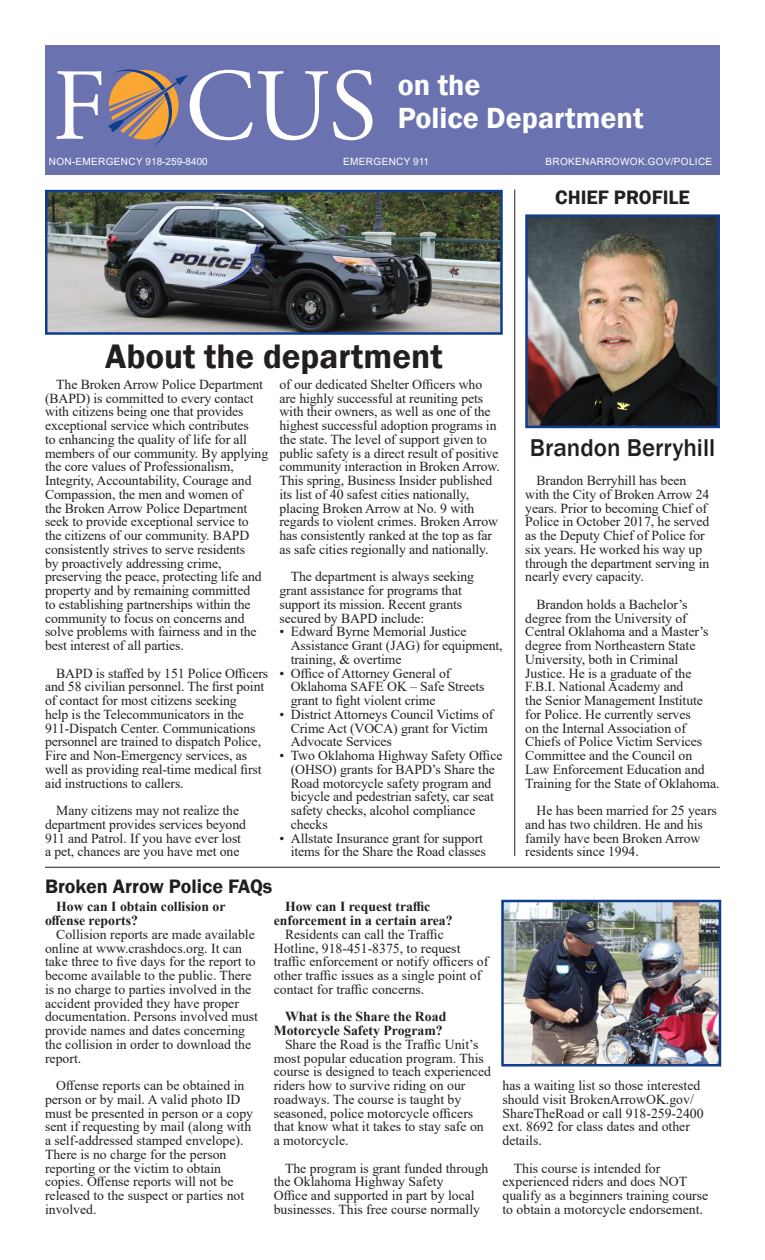
<style>
.page{position:relative;width:765px;height:1260px;background:#fff}
.page>*{position:absolute;margin:0;border:0;box-sizing:border-box;transform-origin:0 0}
.Franklin_Gothic_Head{font:600 35px "Franklin Gothic";color:#231f20}
.Franklin_Gothic_Head-2{font:600 30px/33.8px "Franklin Gothic";color:#fff}
.Franklin_Gothic_Head-3{font:500 25px "Franklin Gothic";color:#231f20}
.Franklin_Gothic_Head-4{font:600 20px "Franklin Gothic";color:#231f20}
.Body_Text{font:13.75px/13.8px "Times New Roman";letter-spacing:-.005em;color:#231f20}
.Body_Text-2{font:700 13.75px/13.8px "Times New Roman";color:#231f20}
.t1{font:10px "Arial";letter-spacing:.035em;color:#fff}
</style>
<div class="page">
<div style="left:45px;top:45px;width:675px;height:129px;background:#6a73b0"></div>
<svg style="left:56px;top:70px;width:317px;height:76px"></svg>
<img style="left:528px;top:217px;width:189px;height:208px">
<div style="left:525px;top:214px;width:195px;height:214px;border:2px solid #103d8c"></div>
<hr style="left:45px;top:867px;width:675px;height:1px;background:#231f20">
<img style="left:48px;top:193px;width:452px;height:139px">
<div style="left:45px;top:190px;width:458px;height:145px;border:2px solid #103d8c"></div>
<hr style="left:514px;top:190px;width:1px;height:666px;background:#231f20">
<img style="left:504px;top:903px;width:214px;height:160px">
<div style="left:501px;top:900px;width:220px;height:166px;border:2px solid #103d8c"></div>
<p class="Franklin_Gothic_Head-2" style="left:398px;top:68px;width:247px">on the<br>Police Department</p>
<p class="t1" style="left:49px;top:155px;width:160px">NON-EMERGENCY 918-259-8400</p>
<p class="t1" style="left:343px;top:155px;width:87px">EMERGENCY 911</p>
<p class="t1" style="left:545px;top:155px;width:168px">BROKENARROWOK.GOV/POLICE</p>
<p class="Franklin_Gothic_Head-4" style="left:555px;top:185px;width:136px">CHIEF PROFILE</p>
<p class="Franklin_Gothic_Head" style="left:105px;top:335px;width:339px">About the department</p>
<p class="Body_Text" style="left:45px;top:377px;width:225px;text-indent:11px">The Broken Arrow Police Department (BAPD) is committed to every contact with citizens being one that provides exceptional service which contributes<br>to enhancing the quality of life for all members of our community. By applying the core values of Professionalism, Integrity, Accountability, Courage and Compassion, the men and women of<br>the Broken Arrow Police Department seek to provide exceptional service to the citizens of our community. BAPD consistently strives to serve residents<br>by proactively addressing crime, preserving the peace, protecting life and property and by remaining committed<br>to establishing partnerships within the community to focus on concerns and solve problems with fairness and in the best interest of all parties.</p>
<p class="Body_Text" style="left:45px;top:666px;width:225px;text-indent:11px">BAPD is staffed by 151 Police Officers and 58 civilian personnel. The first point of contact for most citizens seeking<br>help is the Telecommunicators in the 911-Dispatch Center. Communications personnel are trained to dispatch Police, Fire and Non-Emergency services, as well as providing real-time medical first aid instructions to callers.</p>
<p class="Body_Text" style="left:45px;top:803px;width:203px;text-align:center">Many citizens may not realize the department provides services beyond 911 and Patrol. If you have ever lost a pet, chances are you have met one</p>
<p class="Body_Text" style="left:280px;top:377px;width:222px">of our dedicated Shelter Officers who are highly successful at reuniting pets with their owners, as well as one of the highest successful adoption programs in the state. The level of support given to public safety is a direct result of positive community interaction in Broken Arrow.<br>This spring, Business Insider published its list of 40 safest cities nationally, placing Broken Arrow at No. 9 with regards to violent crimes. Broken Arrow has consistently ranked at the top as far as safe cities regionally and nationally.</p>
<p class="Body_Text" style="left:280px;top:569px;width:196px;text-indent:11px">The department is always seeking grant assistance for programs that support its mission. Recent grants secured by BAPD include:</p>
<p class="Body_Text" style="left:291px;top:624px;width:214px;text-indent:-11px">• Edward Byrne Memorial Justice<br>Assistance Grant (JAG) for equipment, training, &amp; overtime</p>
<p class="Body_Text" style="left:291px;top:666px;width:195px;text-indent:-11px">• Office of Attorney General of<br>Oklahoma SAFE OK – Safe Streets grant to fight violent crime</p>
<p class="Body_Text" style="left:291px;top:707px;width:204px;text-indent:-11px">• District Attorneys Council Victims of<br>Crime Act (VOCA) grant for Victim<br>Advocate Services</p>
<p class="Body_Text" style="left:291px;top:748px;width:213px;text-indent:-11px">• Two Oklahoma Highway Safety Office (OHSO) grants for BAPD’s Share the<br>Road motorcycle safety program and bicycle and pedestrian safety, car seat safety checks, alcohol compliance checks</p>
<p class="Body_Text" style="left:280px;top:831px;width:208px;text-align:right">• Allstate Insurance grant for support items for the Share the Road classes</p>
<p class="Franklin_Gothic_Head-4" style="left:45px;top:874px;width:229px">Broken Arrow Police FAQs</p>
<p class="Franklin_Gothic_Head-3" style="left:530px;top:432px;width:187px">Brandon Berryhill</p>
<p class="Body_Text" style="left:525px;top:473px;width:186px;text-indent:11px">Brandon Berryhill has been with the City of Broken Arrow 24 years. Prior to becoming Chief of<br>Police in October 2017, he served as the Deputy Chief of Police for six years. He worked his way up through the department serving in nearly every capacity.</p>
<p class="Body_Text" style="left:525px;top:597px;width:196px;text-indent:11px">Brandon holds a Bachelor’s degree from the University of<br>Central Oklahoma and a Master’s degree from Northeastern State<br>University, both in Criminal<br>Justice. He is a graduate of the<br>F.B.I. National Academy and<br>the Senior Management Institute for Police. He currently serves<br>on the Internal Association of<br>Chiefs of Police Victim Services<br>Committee and the Council on<br>Law Enforcement Education and<br>Training for the State of Oklahoma.</p>
<p class="Body_Text" style="left:525px;top:803px;width:193px;text-indent:11px">He has been married for 25 years and has two children. He and his family have been Broken Arrow residents since 1994.</p>
<p class="Body_Text-2" style="left:45px;top:899px;width:182px;text-indent:11px">How can I obtain collision or offense reports?</p>
<p class="Body_Text" style="left:45px;top:927px;width:215px;text-indent:11px">Collision reports are made available online at www.crashdocs.org. It can take three to five days for the report to become available to the public. There is no charge to parties involved in the accident provided they have proper documentation. Persons involved must provide names and dates concerning the collision in order to download the report.</p>
<p class="Body_Text" style="left:45px;top:1078px;width:210px;text-indent:11px">Offense reports can be obtained in person or by mail. A valid photo ID must be presented in person or a copy sent if requesting by mail (along with a self-addressed stamped envelope).<br>There is no charge for the person reporting or the victim to obtain copies. Offense reports will not be released to the suspect or parties not involved.</p>
<p class="Body_Text-2" style="left:274px;top:899px;width:180px;text-indent:11px">How can I request traffic enforcement in a certain area?</p>
<p class="Body_Text" style="left:274px;top:927px;width:216px;text-indent:11px">Residents can call the Traffic Hotline, 918-451-8375, to request traffic enforcement or notify officers of other traffic issues as a single point of contact for traffic concerns.</p>
<p class="Body_Text-2" style="left:274px;top:1009px;width:174px;text-align:right">What is the Share the Road<br>Motorcycle Safety Program?</p>
<p class="Body_Text" style="left:274px;top:1037px;width:219px;text-indent:11px">Share the Road is the Traffic Unit’s most popular education program. This course is designed to teach experienced riders how to survive riding on our roadways. The course is taught by seasoned, police motorcycle officers that know what it takes to stay safe on a motorcycle.</p>
<p class="Body_Text" style="left:274px;top:1161px;width:216px;text-indent:11px">The program is grant funded through the Oklahoma Highway Safety<br>Office and supported in part by local businesses. This free course normally</p>
<p class="Body_Text" style="left:502px;top:1078px;width:203px">has a waiting list so those interested should visit BrokenArrowOK.gov/<br>ShareTheRoad or call 918-259-2400 ext. 8692 for class dates and other details.</p>
<p class="Body_Text" style="left:502px;top:1161px;width:207px;text-indent:11px">This course is intended for experienced riders and does NOT qualify as a beginners training course to obtain a motorcycle endorsement.</p>
</div>
